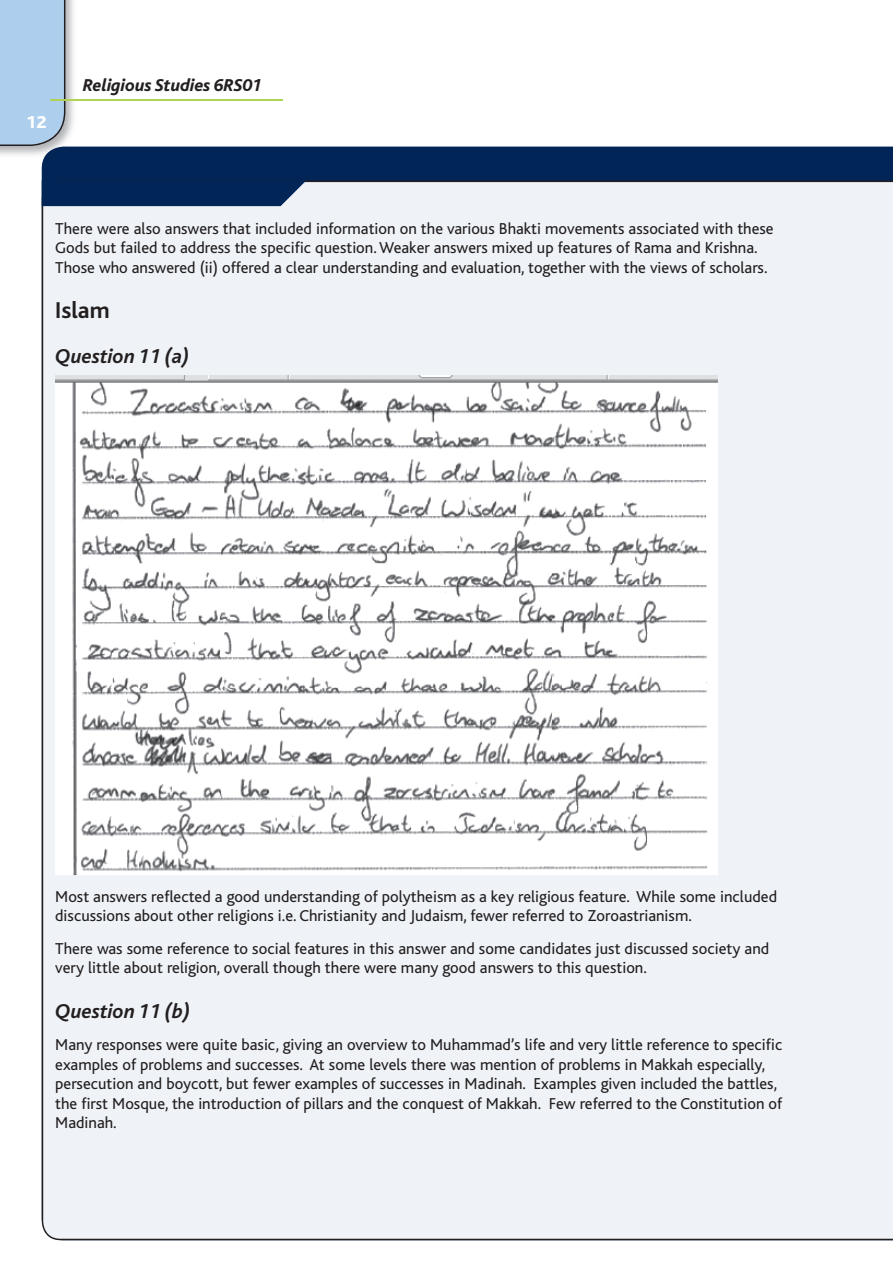
<style>
.page{position:relative;width:893px;height:1263px;background:#fff}
.page>*{position:absolute;margin:0;border:0;box-sizing:border-box;transform-origin:0 0}
.t1{font:700 24px "Bliss";color:#231f20}
.t2{font:italic 700 21px "Bliss";color:#231f20}
.t3{font:italic 800 18px "Bliss";color:#231f20}
.t4{font:800 18px "Bliss";color:#fff}
.t5{font:16.5px/19.5px "Bliss";color:#231f20}
</style>
<div class="page">
<img style="left:0;top:0;width:78px;height:155px">
<div style="left:0;top:0;width:65px;height:146px;background:#adceec"></div>
<hr style="left:50px;top:100px;width:233px;height:1px;background:#b0d354">
<div style="left:42px;top:147px;width:851px;height:34px;background:#002556"></div>
<div style="left:42px;top:181px;width:851px;height:1059px;background:#eff3f7"></div>
<svg style="left:42px;top:153px;width:290px;height:53px;background:#0f315f"></svg>
<img style="left:55px;top:376px;width:662px;height:498px">
<p class="t4" style="left:26px;top:115px;width:22px">12</p>
<p class="t3" style="left:83px;top:79px;width:181px">Religious Studies 6RS01</p>
<p class="t5" style="left:55px;top:220px;width:720px">There were also answers that included information on the various Bhakti movements associated with these<br>Gods but failed to address the specific question. Weaker answers mixed up features of Rama and Krishna.<br>Those who answered (ii) offered a clear understanding and evaluation, together with the views of scholars.</p>
<h1 class="t1" style="left:55px;top:300px;width:56px">Islam</h1>
<p class="t2" style="left:55px;top:348px;width:135px">Question 11 (a)</p>
<p class="t5" style="left:55px;top:888px;width:723px">Most answers reflected a good understanding of polytheism as a key religious feature. While some included discussions about other religions i.e. Christianity and Judaism, fewer referred to Zoroastrianism.</p>
<p class="t5" style="left:55px;top:940px;width:715px">There was some reference to social features in this answer and some candidates just discussed society and very little about religion, overall though there were many good answers to this question.</p>
<p class="t2" style="left:55px;top:1003px;width:136px">Question 11 (b)</p>
<p class="t5" style="left:55px;top:1037px;width:729px">Many responses were quite basic, giving an overview to Muhammad’s life and very little reference to specific examples of problems and successes. At some levels there was mention of problems in Makkah especially, persecution and boycott, but fewer examples of successes in Madinah. Examples given included the battles, the first Mosque, the introduction of pillars and the conquest of Makkah. Few referred to the Constitution of Madinah.</p>
</div>
